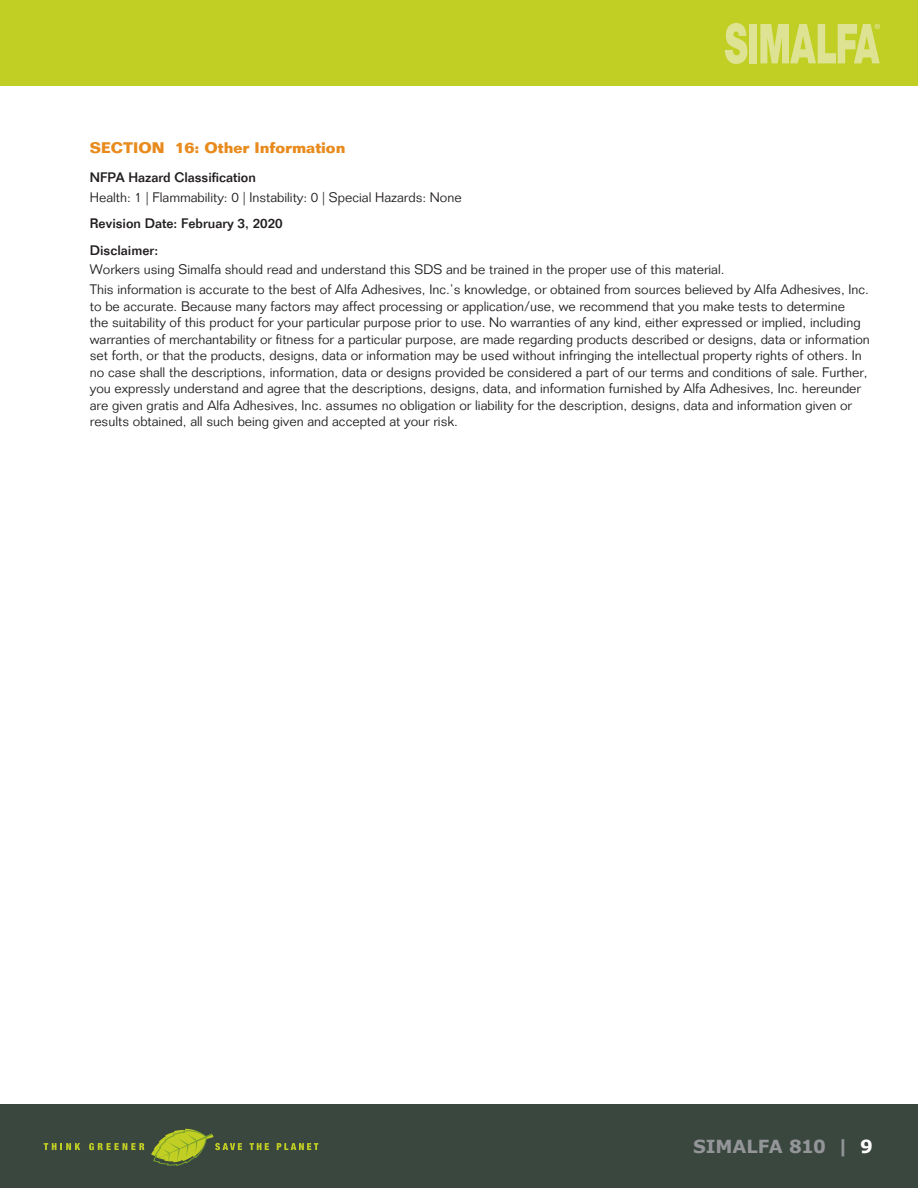
<style>
.page{position:relative;width:918px;height:1188px;background:#fff}
.page>*{position:absolute;margin:0;border:0;box-sizing:border-box;transform-origin:0 0}
.t1{font:700 18px "Verdana";letter-spacing:-.01em;color:#939598}
.t2{font:700 15px "Folio Std";color:#e88a1c}
.t3{font:300 13.5px/16.5px "Folio Std";color:#231f20}
.t4{font:500 13.5px/26.5px "Folio Std";color:#231f20}
.s1{color:#fff}
</style>
<div class="page">
<div style="left:0;top:1105px;width:918px;height:83px;background:#3a473f"></div>
<div style="left:0;top:1px;width:918px;height:85px;background:#c1ce23"></div>
<svg style="left:725px;top:23px;width:22px;height:41px"></svg>
<div style="left:750px;top:24px;width:7px;height:39px;background:#dee394"></div>
<svg style="left:760px;top:24px;width:120px;height:39px"></svg>
<svg style="left:44px;top:1143px;width:36px;height:7px"></svg>
<svg style="left:89px;top:1143px;width:55px;height:7px"></svg>
<svg style="left:151px;top:1129px;width:91px;height:37px"></svg>
<svg style="left:249px;top:1143px;width:20px;height:7px"></svg>
<svg style="left:277px;top:1143px;width:41px;height:7px"></svg>
<p class="t2" style="left:90px;top:139px;width:257px">SECTION 16: Other Information</p>
<p class="t4" style="left:90px;top:164px;width:168px">NFPA Hazard Classification</p>
<p class="t3" style="left:90px;top:189px;width:373px">Health: 1 | Flammability: 0 | Instability: 0 | Special Hazards: None</p>
<p class="t4" style="left:90px;top:210px;width:194px">Revision Date: February 3, 2020<br>Disclaimer:</p>
<p class="t3" style="left:90px;top:260px;width:781px;line-height:19.8px">Workers using Simalfa should read and understand this SDS and be trained in the proper use of this material.<br>This information is accurate to the best of Alfa Adhesives, Inc.’s knowledge, or obtained from sources believed by Alfa Adhesives, Inc.</p>
<p class="t3" style="left:90px;top:298px;width:782px">to be accurate. Because many factors may affect processing or application/use, we recommend that you make tests to determine<br>the suitability of this product for your particular purpose prior to use. No warranties of any kind, either expressed or implied, including warranties of merchantability or fitness for a particular purpose, are made regarding products described or designs, data or information set forth, or that the products, designs, data or information may be used without infringing the intellectual property rights of others. In no case shall the descriptions, information, data or designs provided be considered a part of our terms and conditions of sale. Further, you expressly understand and agree that the descriptions, designs, data, and information furnished by Alfa Adhesives, Inc. hereunder are given gratis and Alfa Adhesives, Inc. assumes no obligation or liability for the description, designs, data and information given or results obtained, all such being given and accepted at your risk.</p>
<h1 class="t1" style="left:693px;top:1134px;width:181px">SIMALFA 810 | <span class="s1">9</span></h1>
</div>
